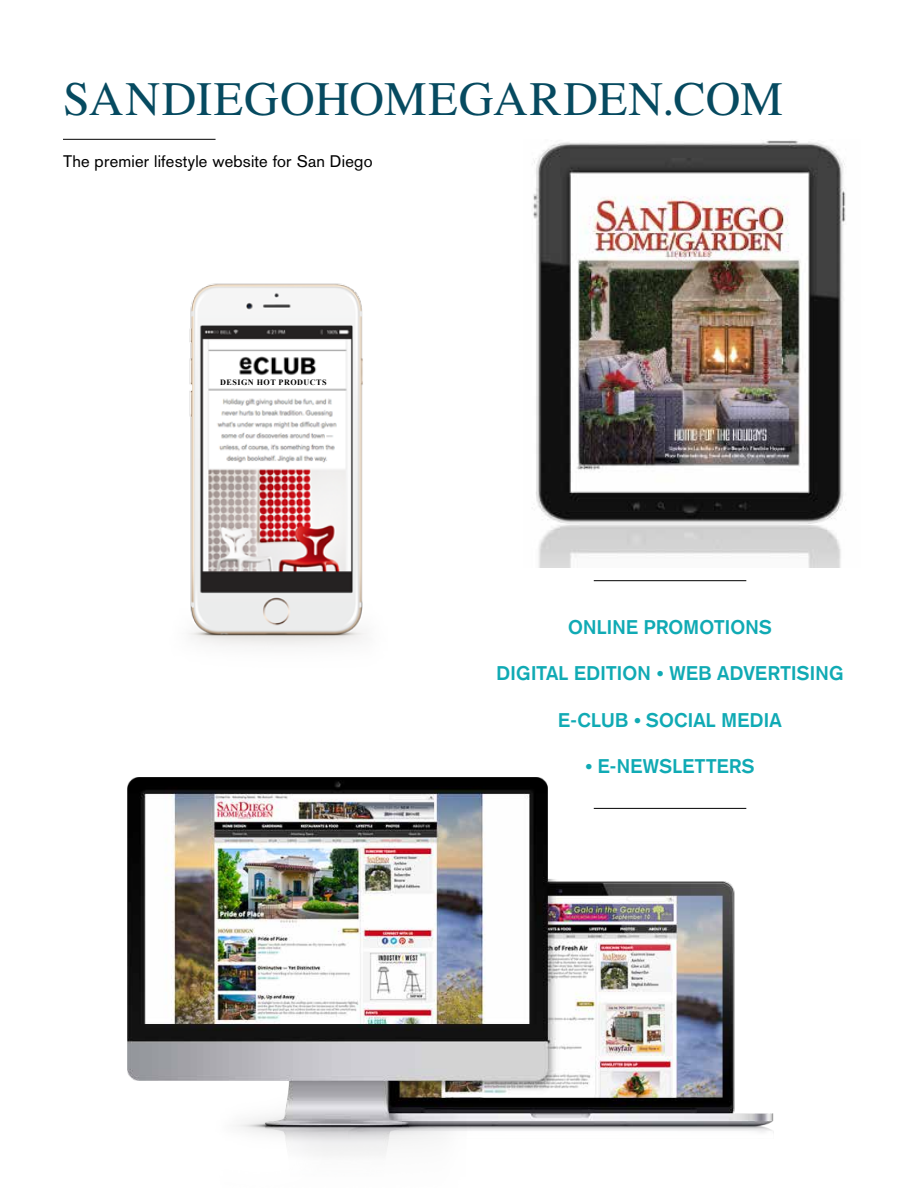
<style>
.page{position:relative;width:918px;height:1188px;background:#fff}
.page>*{position:absolute;margin:0;border:0;box-sizing:border-box;transform-origin:0 0}
.t1{font:48px "STIX General";letter-spacing:.02em;color:#064a60}
.t2{font:700 19.5px "Akzidenz Grotesk";letter-spacing:.015em;color:#10aab4}
.t3{font:16.5px "Akzidenz Grotesk";letter-spacing:.015em;color:#000}
.t4{font:700 8.1px "Times New Roman";letter-spacing:.06em;color:#000}
.s1{font-family:"Baskerville"}
</style>
<div class="page">
<img style="left:127px;top:777px;width:647px;height:379px">
<hr style="left:594px;top:580px;width:152px;height:1px;background:#000">
<hr style="left:63px;top:139px;width:153px;height:1px;background:#000">
<hr style="left:594px;top:808px;width:152px;height:1px;background:#000">
<img style="left:533px;top:140px;width:313px;height:427px">
<img style="left:189px;top:283px;width:177px;height:363px">
<div style="left:211px;top:377px;width:129px;height:11px;background:#fff"></div>
<h1 class="t1" style="left:63px;top:66px;width:722px">SANDIEGOHOMEGARDEN.COM</h1>
<p class="t3" style="left:63px;top:152px;width:311px">The premier lifestyle website for San Diego</p>
<p class="t4" style="left:220px;top:376px;width:108px">DESIGN HOT PRODUCTS</p>
<p class="t2" style="left:568px;top:615px;width:205px">ONLINE PROMOTIONS</p>
<p class="t2" style="left:497px;top:662px;width:348px">DIGITAL EDITION <span class="s1">•</span> WEB ADVERTISING</p>
<p class="t2" style="left:558px;top:708px;width:225px">E-CLUB <span class="s1">•</span> SOCIAL MEDIA</p>
<p class="t2" style="left:586px;top:755px;width:170px"><span class="s1">•</span> E-NEWSLETTERS</p>
</div>
